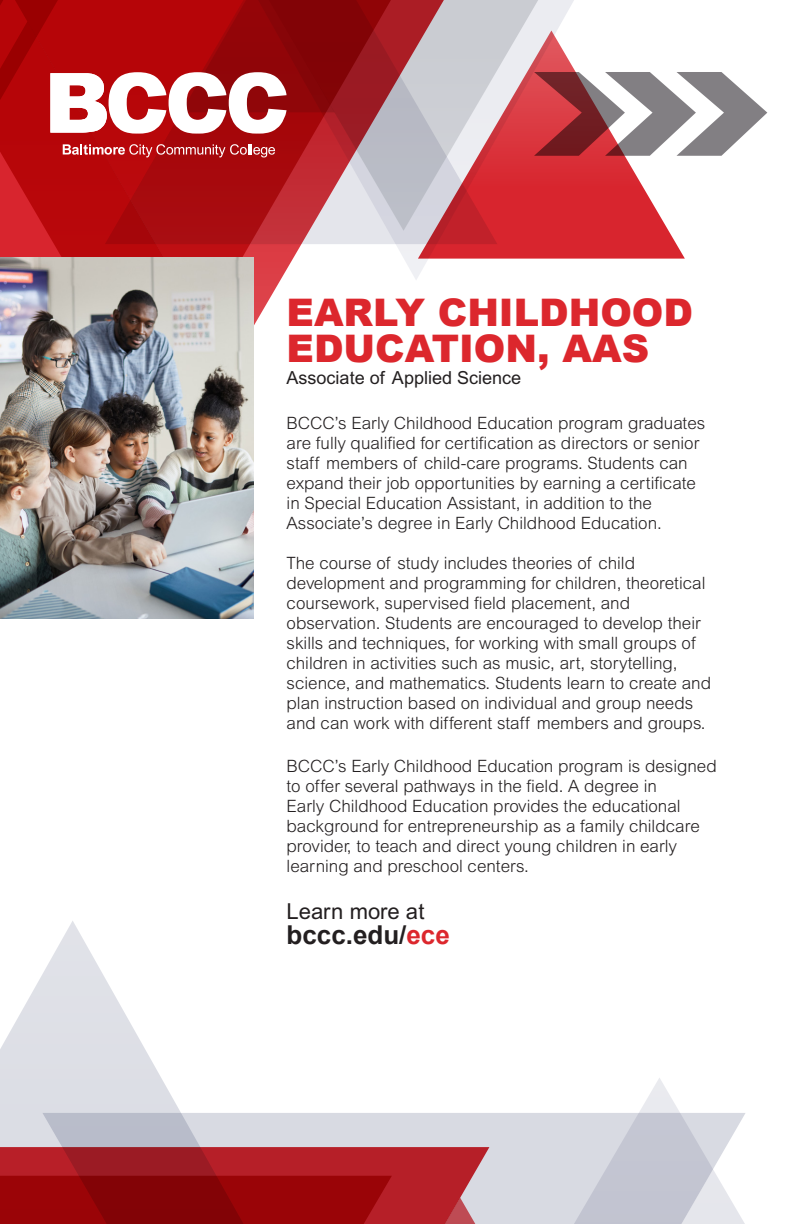
<style>
.page{position:relative;width:792px;height:1224px;background:#fff}
.page>*{position:absolute;margin:0;border:0;box-sizing:border-box;transform-origin:0 0}
.t1{font:900 38px/36px "Arial";color:#dc272d}
.t2{font:700 26px "Arial";color:#231f20}
.t3{font:22px "Arial MT Pro";color:#231f20}
.text{font:18px "Arial MT Pro";color:#231f20}
.text-2{font:300 17px/20px "Arial MT Std";color:#231f20}
.s1{color:#dc272d}
</style>
<div class="page">
<svg style="left:497px;top:0;width:77px;height:31px;background:#dfe0e5"></svg>
<svg style="left:472px;top:31px;width:213px;height:228px"></svg>
<svg style="left:335px;top:0;width:137px;height:280px;background:#c3969d"></svg>
<svg style="left:534px;top:72px;width:233px;height:84px"></svg>
<svg style="left:0;top:0;width:335px;height:325px;background:#bc3438"></svg>
<img style="left:0;top:258px;width:254px;height:361px">
<svg style="left:0;top:921px;width:153px;height:142px;fill:#e0e2e8"></svg>
<div style="left:0;top:1063px;width:181px;height:84px;background:#dcdee5"></div>
<svg style="left:42px;top:1113px;width:470px;height:34px;background:#ced1da"></svg>
<svg style="left:0;top:1147px;width:512px;height:77px;background:#a52027"></svg>
<svg style="left:512px;top:1078px;width:233px;height:146px"></svg>
<p class="t1" style="left:287px;top:293px;width:408px">EARLY CHILDHOOD<br>EDUCATION, AAS</p>
<p class="text" style="left:287px;top:367px;width:236px">Associate of Applied Science</p>
<p class="text-2" style="left:287px;top:413px;width:420px">BCCC’s Early Childhood Education program graduates are fully qualified for certification as directors or senior staff members of child-care programs. Students can expand their job opportunities by earning a certificate in Special Education Assistant, in addition to the Associate’s degree in Early Childhood Education.</p>
<p class="text-2" style="left:287px;top:553px;width:426px">The course of study includes theories of child development and programming for children, theoretical coursework, supervised field placement, and observation. Students are encouraged to develop their skills and techniques, for working with small groups of children in activities such as music, art, storytelling, science, and mathematics. Students learn to create and plan instruction based on individual and group needs and can work with different staff members and groups.</p>
<p class="text-2" style="left:287px;top:756px;width:432px">BCCC’s Early Childhood Education program is designed to offer several pathways in the field. A degree in<br>Early Childhood Education provides the educational background for entrepreneurship as a family childcare provider, to teach and direct young children in early learning and preschool centers.</p>
<p class="t3" style="left:287px;top:899px;width:140px">Learn more at</p>
<p class="t2" style="left:287px;top:918px;width:165px">bccc.edu/<span class="s1">ece</span></p>
</div>
